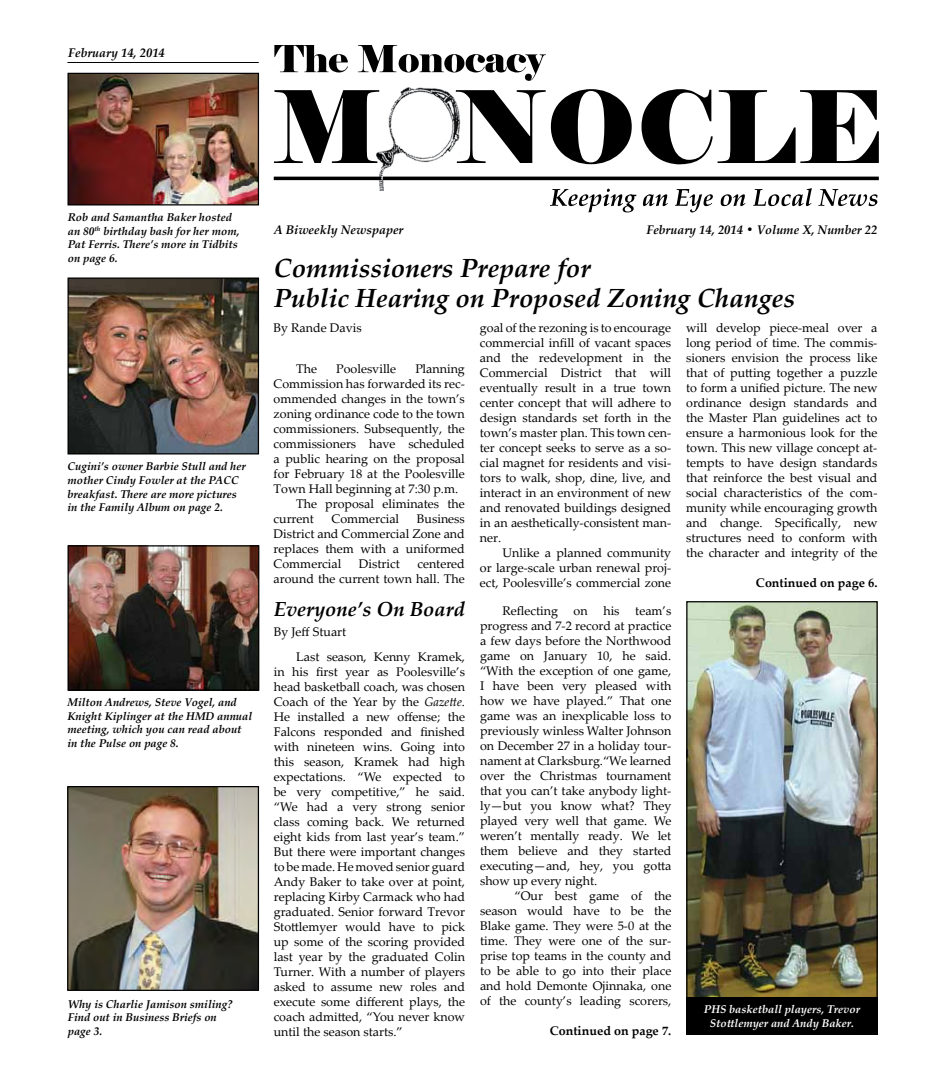
<style>
.page{position:relative;width:945px;height:1080px;background:#fff}
.page>*{position:absolute;margin:0;border:0;box-sizing:border-box;transform-origin:0 0}
.t1{font:italic 700 26.25px/30px "Palatino Linotype";color:#000}
.t2{font:italic 700 20.25px "Palatino Linotype";color:#000}
.t3{font:12.5px/15px "Palatino Linotype";color:#000;text-align:justify}
.t4{font:italic 700 12.5px "Palatino Linotype";color:#000}
.t5{font:700 12.5px "Palatino Linotype";color:#000}
.t6{font:italic 700 11.25px/13.5px "Palatino Linotype";color:#000}
.t7{font:italic 700 11.25px/13.8px "Palatino Linotype";color:#fff;text-align:center}
.s1{font-style:italic}
</style>
<div class="page">
<hr style="left:68px;top:62px;width:191px;height:1px;background:#000">
<img style="left:362px;top:87px;width:104px;height:104px">
<svg style="left:274px;top:90px;width:105px;height:73px"></svg>
<svg style="left:456px;top:89px;width:176px;height:75px"></svg>
<svg style="left:642px;top:89px;width:237px;height:75px"></svg>
<hr style="left:383px;top:177px;width:496px;height:3px;background:#000">
<hr style="left:274px;top:177px;width:107px;height:3px;background:#000">
<svg style="left:550px;top:189px;width:86px;height:23px"></svg>
<svg style="left:643px;top:194px;width:25px;height:12px"></svg>
<svg style="left:675px;top:189px;width:38px;height:23px"></svg>
<svg style="left:721px;top:194px;width:24px;height:12px"></svg>
<svg style="left:753px;top:188px;width:59px;height:18px"></svg>
<svg style="left:818px;top:189px;width:59px;height:17px"></svg>
<svg style="left:274px;top:45px;width:74px;height:27px"></svg>
<svg style="left:358px;top:45px;width:188px;height:36px"></svg>
<img style="left:70px;top:75px;width:187px;height:129px">
<div style="left:68px;top:73px;width:191px;height:133px;border:1px solid #000"></div>
<img style="left:70px;top:280px;width:187px;height:173px">
<div style="left:68px;top:278px;width:191px;height:177px;border:1px solid #000"></div>
<img style="left:69px;top:788px;width:188px;height:201px">
<div style="left:67px;top:786px;width:192px;height:205px;border:1px solid #000"></div>
<img style="left:70px;top:547px;width:187px;height:142px">
<div style="left:68px;top:545px;width:191px;height:146px;border:1px solid #000"></div>
<img style="left:688px;top:603px;width:188px;height:394px">
<div style="left:686px;top:601px;width:192px;height:398px;border:1px solid #000"></div>
<div style="left:686px;top:998px;width:192px;height:37px;background:#000"></div>
<p class="t4" style="left:68px;top:44px;width:98px">February 14, 2014</p>
<p class="t6" style="left:68px;top:210px;width:173px">Rob and Samantha Baker hosted an 80<sup>th</sup> birthday bash for her mom,<br>Pat Ferris. There’s more in Tidbits on page 6.</p>
<p class="t6" style="left:68px;top:459px;width:180px">Cugini’s owner Barbie Stull and her mother Cindy Fowler at the PACC breakfast. There are more pictures in the Family Album on page 2.</p>
<p class="t6" style="left:68px;top:695px;width:186px">Milton Andrews, Steve Vogel, and<br>Knight Kiplinger at the HMD annual meeting, which you can read about in the Pulse on page 8.</p>
<p class="t6" style="left:68px;top:997px;width:166px">Why is Charlie Jamison smiling?<br>Find out in Business Briefs on page 3.</p>
<p class="t4" style="left:274px;top:221px;width:131px">A Biweekly Newspaper</p>
<p class="t4" style="left:646px;top:221px;width:233px">February 14, 2014 • Volume X, Number 22</p>
<h1 class="t1" style="left:274px;top:253px;width:523px">Commissioners Prepare for<br>Public Hearing on Proposed Zoning Changes</h1>
<p class="t3" style="left:274px;top:319px;width:90px">By Rande Davis</p>
<p class="t3" style="left:296px;top:361px;width:22px">The</p>
<p class="t3" style="left:336px;top:361px;width:62px">Poolesville</p>
<p class="t3" style="left:415px;top:361px;width:51px">Planning</p>
<p class="t3" style="left:274px;top:376px;width:193px">Commission has forwarded its rec-</p>
<p class="t3" style="left:274px;top:391px;width:193px">ommended changes in the town’s</p>
<p class="t3" style="left:274px;top:406px;width:193px">zoning ordinance code to the town</p>
<p class="t3" style="left:274px;top:421px;width:193px">commissioners. Subsequently, the</p>
<p class="t3" style="left:274px;top:436px;width:193px">commissioners have scheduled</p>
<p class="t3" style="left:274px;top:451px;width:193px">a public hearing on the proposal</p>
<p class="t3" style="left:274px;top:466px;width:193px">for February 18 at the Poolesville</p>
<p class="t3" style="left:274px;top:481px;width:186px">Town Hall beginning at 7:30 p.m.</p>
<p class="t3" style="left:296px;top:496px;width:170px">The proposal eliminates the</p>
<p class="t3" style="left:274px;top:511px;width:42px">current</p>
<p class="t3" style="left:332px;top:511px;width:69px">Commercial</p>
<p class="t3" style="left:274px;top:511px;width:193px;text-indent:143px">Business District and Commercial Zone and replaces them with a uniformed Commercial</p>
<p class="t3" style="left:274px;top:556px;width:193px;text-align:right">centered<br>around the current town hall. The</p>
<p class="t3" style="left:359px;top:556px;width:42px">District</p>
<h2 class="t2" style="left:274px;top:594px;width:193px">Everyone’s On Board</h2>
<p class="t3" style="left:296px;top:618px;width:170px;line-height:25px;text-indent:-22px">By Jeff Stuart<br>Last season, Kenny Kramek,</p>
<p class="t3" style="left:274px;top:663px;width:193px">in his first year as Poolesville’s head basketball coach, was chosen Coach of the Year by the <span class="s1">Gazette</span>.<br>He installed a new offense; the Falcons responded and finished with nineteen wins. Going into this season, Kramek had high expectations. “We expected to be very competitive,” he said. “We had a very strong senior class coming back. We returned eight kids from last year’s team.” But there were important changes to be made. He moved senior guard Andy Baker to take over at point, replacing Kirby Carmack who had graduated. Senior forward Trevor Stottlemyer would have to pick up some of the scoring provided last year by the graduated Colin Turner. With a number of players asked to assume new roles and execute some different plays, the coach admitted, “You never know until the season starts.”</p>
<p class="t3" style="left:480px;top:319px;width:193px">goal of the rezoning is to encourage commercial infill of vacant spaces and the redevelopment in the Commercial District that will eventually result in a true town center concept that will adhere to design standards set forth in the town’s master plan. This town cen&shy;ter concept seeks to serve as a so&shy;cial magnet for residents and visi&shy;tors to walk, shop, dine, live, and interact in an environment of new and renovated buildings designed in an aesthetically-consistent man&shy;ner.</p>
<p class="t3" style="left:480px;top:544px;width:193px;text-indent:22px">Unlike a planned community or large-scale urban renewal proj&shy;ect, Poolesville’s commercial zone</p>
<p class="t3" style="left:503px;top:603px;width:57px">Reflecting</p>
<p class="t3" style="left:574px;top:603px;width:16px">on</p>
<p class="t3" style="left:603px;top:603px;width:18px">his</p>
<p class="t3" style="left:480px;top:603px;width:193px;text-indent:155px">team’s progress and 7-2 record at practice a few days before the Northwood game on January 10, he said. “With the exception of one game, I have been very pleased with how we have played.” That one game was an inexplicable loss to previously winless Walter Johnson on December 27 in a holiday tour&shy;nament at Clarksburg.“We learned over the Christmas tournament that you can’t take anybody light&shy;ly—but you know what? They played very well that game. We weren’t mentally ready. We let them believe and they started executing—and, hey, you gotta show up every night.</p>
<p class="t3" style="left:480px;top:888px;width:193px;text-indent:34px">“Our best game of the season would have to be the Blake game. They were 5-0 at the time. They were one of the sur&shy;prise top teams in the county and to be able to go into their place and hold Demonte Ojinnaka, one of the county’s leading scorers,</p>
<p class="t5" style="left:550px;top:1022px;width:123px">Continued on page 7.</p>
<p class="t3" style="left:686px;top:319px;width:193px">will develop piece-meal over a long period of time. The commis&shy;sioners envision the process like that of putting together a puzzle to form a unified picture. The new ordinance design standards and the Master Plan guidelines act to ensure a harmonious look for the town. This new village concept at&shy;tempts to have design standards that reinforce the best visual and social characteristics of the com&shy;munity while encouraging growth and change. Specifically, new structures need to conform with the character and integrity of the</p>
<p class="t5" style="left:756px;top:574px;width:123px">Continued on page 6.</p>
<p class="t7" style="left:704px;top:1002px;width:158px">PHS basketball players, Trevor<br>Stottlemyer and Andy Baker.</p>
</div>
